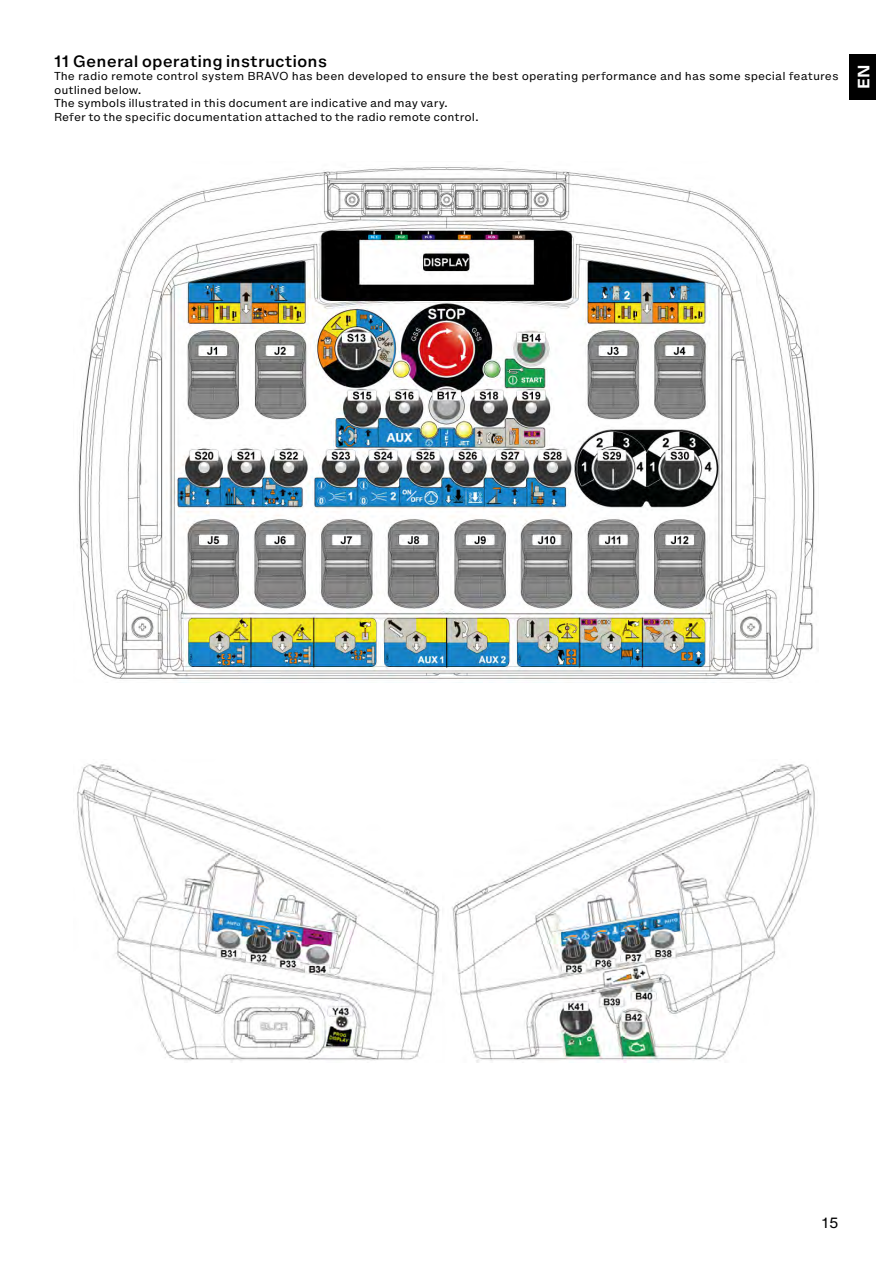
<style>
.page{position:relative;width:893px;height:1263px;background:#fff}
.page>*{position:absolute;margin:0;border:0;box-sizing:border-box;transform-origin:0 0}
.Titolo_capitolo{font:500 15px "Helvetica Now Micro";color:#000}
.t1{font:700 15px "Helvetica Now Micro";color:#fff}
.t2{font:13.5px "Helvetica Now Micro";color:#000}
.Testo{font:10.5px/13.4px "Helvetica Now Micro";color:#000}
</style>
<div class="page">
<div style="left:850px;top:54px;width:26px;height:45px;background:#000"></div>
<img style="left:77px;top:167px;width:742px;height:516px">
<img style="left:77px;top:764px;width:739px;height:298px">
<p class="Titolo_capitolo" style="left:54px;top:50px;width:275px">11 General operating instructions</p>
<p class="Testo" style="left:54px;top:70px;width:786px">The radio remote control system BRAVO has been developed to ensure the best operating performance and has some special features outlined below.</p>
<p class="Testo" style="left:54px;top:97px;width:395px">The symbols illustrated in this document are indicative and may vary.</p>
<p class="Testo" style="left:54px;top:110px;width:426px">Refer to the specific documentation attached to the radio remote control.</p>
<h1 class="t1" style="left:853px;top:89px;width:23px;rotate:-90deg">en</h1>
<p class="t2" style="left:822px;top:1213px;width:19px">15</p>
</div>
